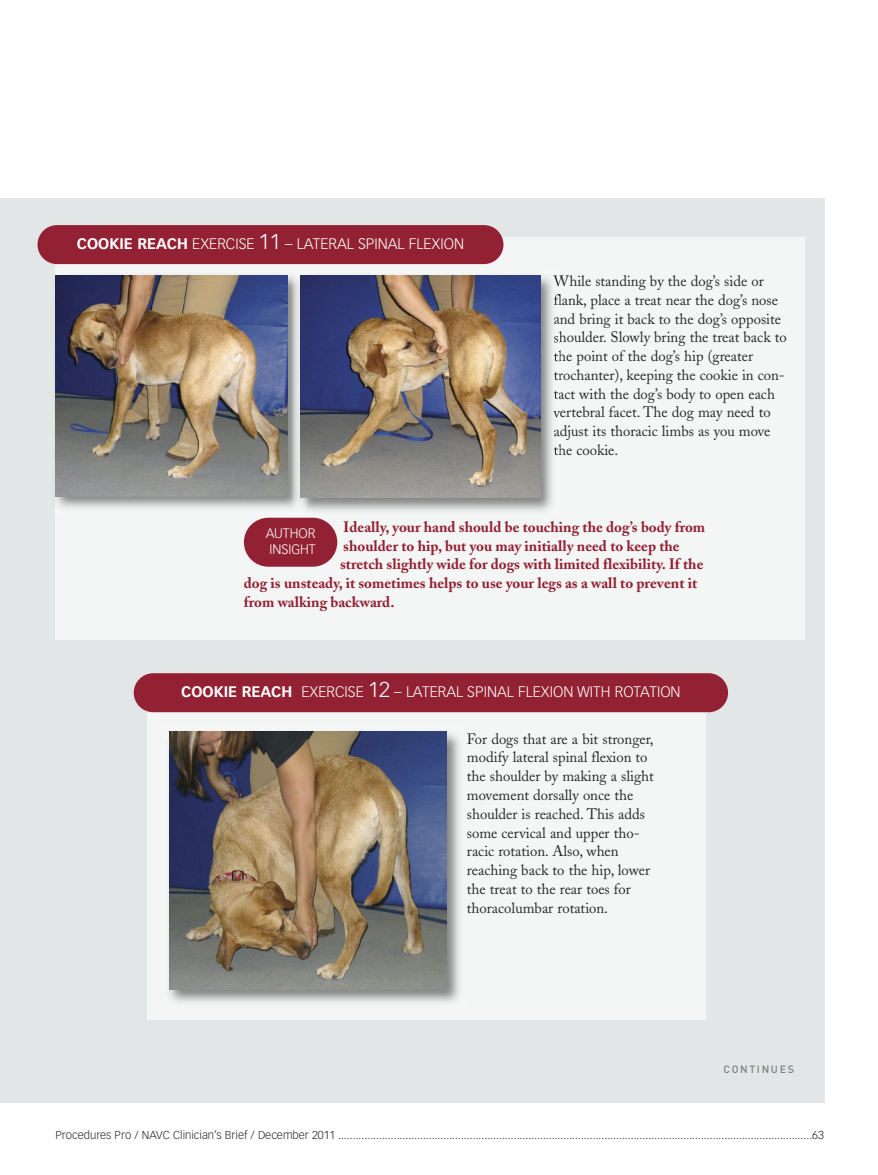
<style>
.page{position:relative;width:878px;height:1175px;background:#fff}
.page>*{position:absolute;margin:0;border:0;box-sizing:border-box;transform-origin:0 0}
.t1{font:15px/18.8px "Adobe Caslon";color:#272627}
.t2{font:700 15px "Adobe Caslon";color:#922133}
.t3{font:300 15px "Vectora LT Std";color:#fff}
.t4{font:300 13.5px/16.2px "Vectora LT Std";color:#fff}
.t5{font:300 11.25px "Vectora LT Std";color:#272627}
.t6{font:500 10.5px "DIN";letter-spacing:.16em;color:#75857e}
.s1{font-weight:700}
.s2{font-size:21px}
</style>
<div class="page">
<div style="left:0;top:198px;width:825px;height:905px;background:#e3e6e6"></div>
<div style="left:56px;top:237px;width:748px;height:402px;background:#f4f6f6"></div>
<img style="left:55px;top:268px;width:504px;height:249px">
<img style="left:56px;top:268px;width:251px;height:1px">
<img style="left:56px;top:275px;width:231px;height:221px">
<div style="left:38px;top:225px;width:465px;height:39px;background:#922133;border-radius:20px"></div>
<svg style="left:553px;top:275px;width:6px;height:11px"></svg>
<svg style="left:554px;top:294px;width:5px;height:11px"></svg>
<svg style="left:554px;top:316px;width:5px;height:8px"></svg>
<svg style="left:554px;top:332px;width:5px;height:10px"></svg>
<svg style="left:554px;top:350px;width:5px;height:12px"></svg>
<svg style="left:554px;top:371px;width:5px;height:9px"></svg>
<svg style="left:554px;top:391px;width:5px;height:8px"></svg>
<svg style="left:553px;top:410px;width:6px;height:7px"></svg>
<svg style="left:554px;top:429px;width:5px;height:8px"></svg>
<svg style="left:554px;top:444px;width:5px;height:11px"></svg>
<img style="left:300px;top:275px;width:240px;height:222px">
<div style="left:244px;top:518px;width:93px;height:48px;background:#922133;border-radius:24px"></div>
<div style="left:147px;top:680px;width:558px;height:339px;background:#f4f6f6"></div>
<div style="left:134px;top:673px;width:594px;height:39px;background:#922133;border-radius:20px"></div>
<img style="left:169px;top:731px;width:290px;height:272px">
<img style="left:169px;top:731px;width:277px;height:258px">
<p class="t3" style="left:77px;top:237px;width:389px"><span class="s1">COOKIE REACH</span> EXERCISE <span class="s2">11</span> – LATERAL SPINAL FLEXION</p>
<p class="t1" style="left:553px;top:273px;width:235px">While standing by the dog’s side or flank, place a treat near the dog’s nose and bring it back to the dog’s opposite shoulder. Slowly bring the treat back to the point of the dog’s hip (greater trochanter), keeping the cookie in con&shy;tact with the dog’s body to open each vertebral facet. The dog may need to adjust its thoracic limbs as you move the cookie.</p>
<p class="t2" style="left:343px;top:521px;width:363px">Ideally, your hand should be touching the dog’s body from</p>
<p class="t2" style="left:343px;top:539px;width:338px">shoulder to hip, but you may initially need to keep the</p>
<p class="t2" style="left:340px;top:558px;width:365px">stretch slightly wide for dogs with limited flexibility. If the</p>
<p class="t2" style="left:244px;top:577px;width:455px">dog is unsteady, it sometimes helps to use your legs as a wall to prevent it</p>
<p class="t2" style="left:244px;top:596px;width:152px">from walking backward.</p>
<p class="t4" style="left:266px;top:525px;width:51px">AUTHOR<br>INSIGHT</p>
<p class="t3" style="left:181px;top:685px;width:501px"><span class="s1">COOKIE REACH</span> EXERCISE <span class="s2">12</span> – LATERAL SPINAL FLEXION WITH ROTATION</p>
<p class="t1" style="left:467px;top:731px;width:188px">For dogs that are a bit stronger, modify lateral spinal flexion to the shoulder by making a slight movement dorsally once the shoulder is reached. This adds some cervical and upper tho&shy;racic rotation. Also, when reaching back to the hip, lower the treat to the rear toes for thoracolumbar rotation.</p>
<p class="t6" style="left:723px;top:1063px;width:72px">CONTINUES</p>
<p class="t5" style="left:56px;top:1129px;width:769px">Procedures Pro / NAVC Clinician’s Brief / December 2011 ..................................................................................................................................................................63</p>
</div>
